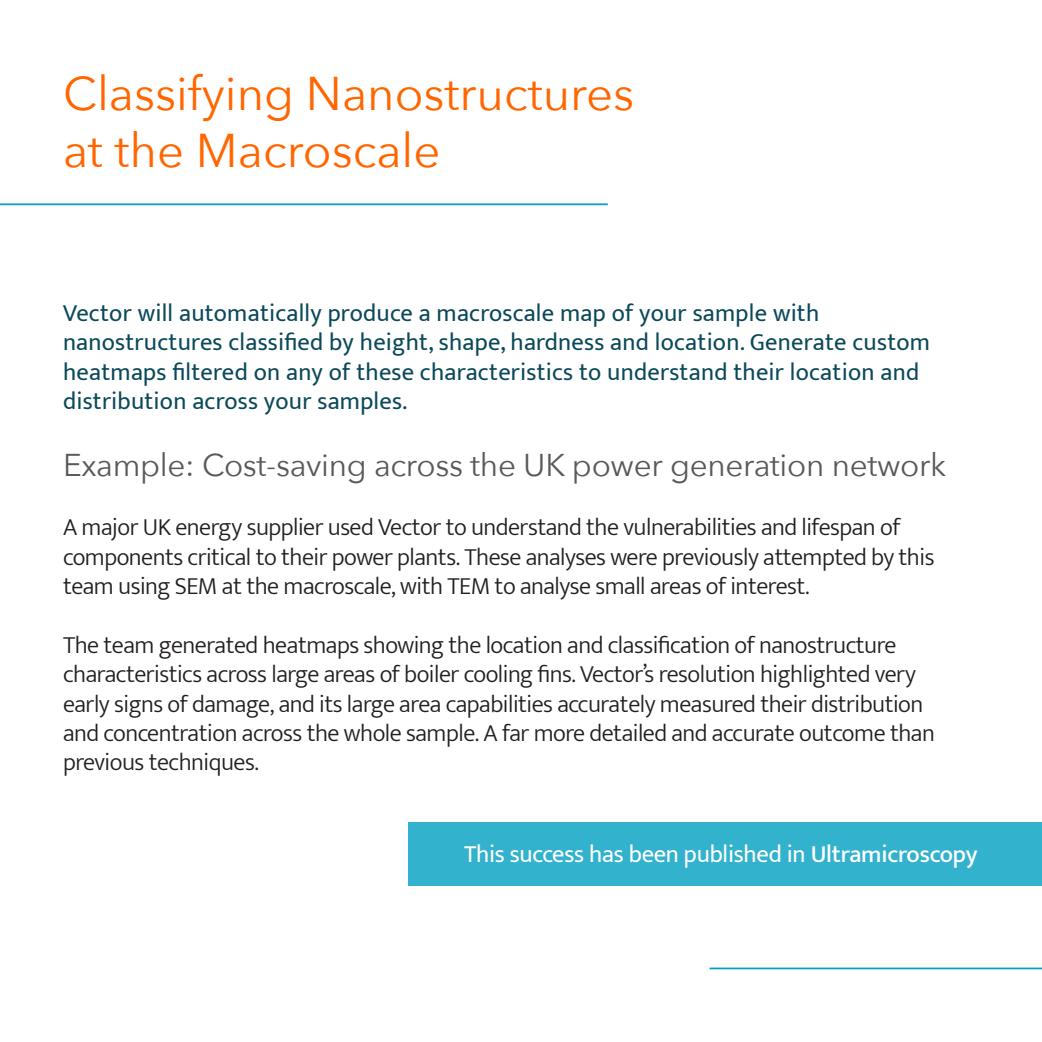
<style>
.page{position:relative;width:1042px;height:1042px;background:#fff}
.page>*{position:absolute;margin:0;border:0;box-sizing:border-box;transform-origin:0 0}
.t1{font:47.25px "Avenir Next";color:#f60}
.t2{font:31.5px "Avenir Next";letter-spacing:-.01em;color:#595959}
.t3{font:300 24.5px/29.4px "Mukta Mahee";letter-spacing:-.02em;color:#231f20}
.t4{font:24.5px/29.4px "Mukta Mahee";letter-spacing:.01em;color:#0b495a}
.t5{font:24.5px "Mukta Mahee";letter-spacing:-.01em;color:#fff}
.s1{font-weight:500}
</style>
<div class="page">
<div style="left:408px;top:822px;width:634px;height:64px;background:#33b2ce"></div>
<hr style="left:0;top:203px;width:608px;height:2px;background:#009fc2">
<hr style="left:709px;top:967px;width:333px;height:2px;background:#009fc2">
<p class="t1" style="left:63px;top:54px;width:573px">Classifying Nanostructures</p>
<p class="t1" style="left:63px;top:111px;width:379px">at the Macroscale</p>
<p class="t4" style="left:63px;top:298px;width:868px">Vector will automatically produce a macroscale map of your sample with nanostructures classified by height, shape, hardness and location. Generate custom heatmaps filtered on any of these characteristics to understand their location and distribution across your samples.</p>
<p class="t2" style="left:63px;top:439px;width:885px">Example: Cost-saving across the UK power generation network</p>
<p class="t3" style="left:63px;top:512px;width:873px">A major UK energy supplier used Vector to understand the vulnerabilities and lifespan of components critical to their power plants. These analyses were previously attempted by this team using SEM at the macroscale, with TEM to analyse small areas of interest.</p>
<p class="t3" style="left:63px;top:630px;width:873px">The team generated heatmaps showing the location and classification of nanostructure characteristics across large areas of boiler cooling fins. Vector’s resolution highlighted very early signs of damage, and its large area capabilities accurately measured their distribution and concentration across the whole sample. A far more detailed and accurate outcome than previous techniques.</p>
<p class="t5" style="left:464px;top:839px;width:515px">This success has been published in <span class="s1">Ultramicroscopy</span></p>
</div>
